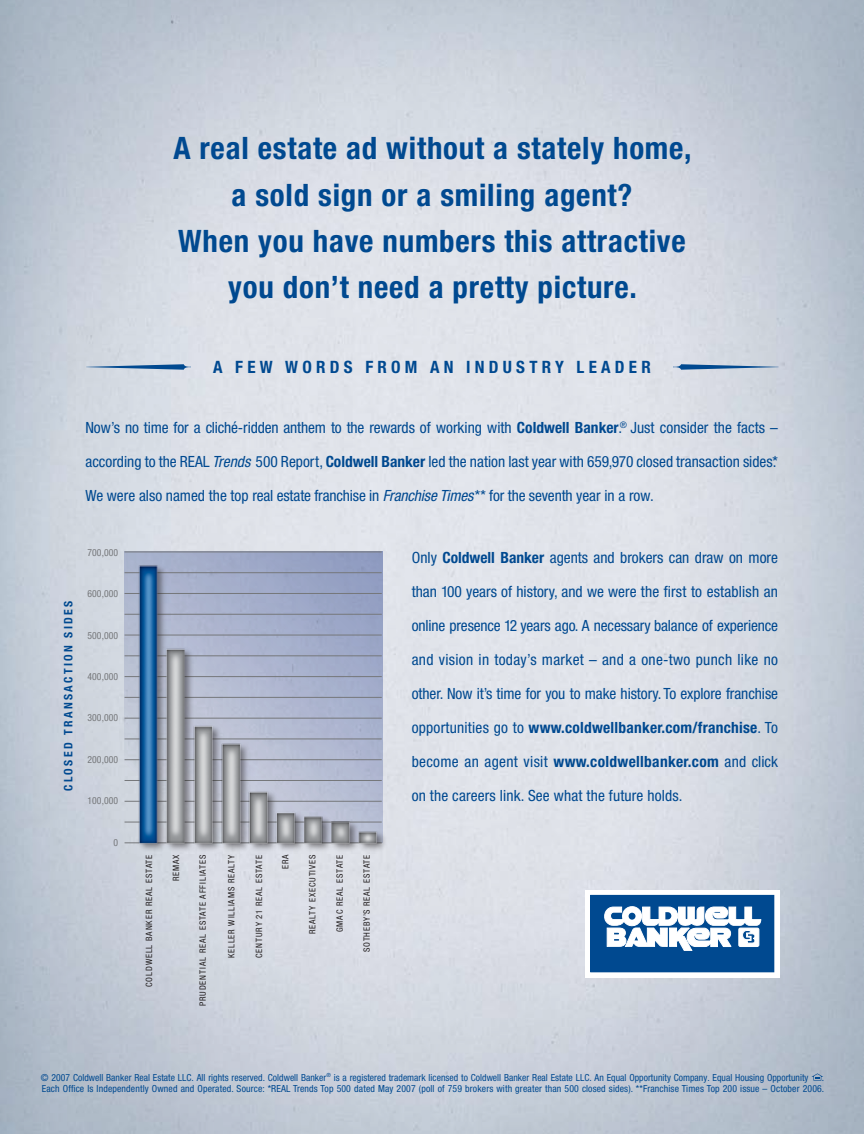
<style>
.page{position:relative;width:864px;height:1134px;background:#fff}
.page>*{position:absolute;margin:0;border:0;box-sizing:border-box;transform-origin:0 0}
.t1{font:700 condensed 30.9px/46.3px "Helvetica Neue LT Std";letter-spacing:.025em;color:#004990;text-align:center}
.t2{font:700 condensed 16.95px "Helvetica Neue LT Std";letter-spacing:.25em;color:#004990}
.t3{font:condensed 15.45px "Helvetica Neue LT Std";color:#004990}
.t4{font:condensed 15.45px "Helvetica Neue LT Std";letter-spacing:.02em;color:#004990}
.t5{font:700 condensed 15.45px "Helvetica Neue LT Std";letter-spacing:.015em;color:#004990}
.t6{font:700 condensed 11.7px "Helvetica Neue LT Std";letter-spacing:.2em;color:#004990}
.t7{font:condensed 9.75px "Helvetica Neue LT Std";letter-spacing:.005em;color:#004990}
.t8{font:condensed 9.75px "Helvetica Neue LT Std";letter-spacing:.01em;color:#76787b}
.t9{font:condensed 8.7px "Helvetica Neue LT Std";letter-spacing:.1em;color:#231f20}
.s1{font-weight:700}
.s2{font-style:italic}
.s3{font-weight:400}
</style>
<div class="page">
<svg style="left:674px;top:364px;width:105px;height:6px"></svg>
<svg style="left:590px;top:894px;width:185px;height:79px"></svg>
<div style="left:591px;top:895px;width:183px;height:77px;background:#004990"></div>
<svg style="left:604px;top:906px;width:158px;height:45px"></svg>
<svg style="left:125px;top:553px;width:9px;height:289px;background:#bec5d5"></svg>
<hr style="left:125px;top:842px;width:257px;height:1px;background:#76787b">
<hr style="left:125px;top:822px;width:257px;height:1px;background:#76787b">
<hr style="left:125px;top:801px;width:257px;height:1px;background:#76787b">
<hr style="left:125px;top:780px;width:257px;height:1px;background:#76787b">
<hr style="left:125px;top:759px;width:257px;height:1px;background:#76787b">
<hr style="left:125px;top:739px;width:257px;height:1px;background:#76787b">
<hr style="left:125px;top:718px;width:257px;height:1px;background:#76787b">
<hr style="left:125px;top:697px;width:257px;height:1px;background:#76787b">
<hr style="left:125px;top:676px;width:257px;height:1px;background:#76787b">
<hr style="left:125px;top:655px;width:257px;height:1px;background:#76787b">
<hr style="left:125px;top:635px;width:257px;height:1px;background:#76787b">
<hr style="left:125px;top:614px;width:257px;height:1px;background:#76787b">
<hr style="left:125px;top:593px;width:257px;height:1px;background:#76787b">
<hr style="left:125px;top:572px;width:257px;height:1px;background:#76787b">
<hr style="left:125px;top:552px;width:257px;height:1px;background:#76787b">
<img style="left:134px;top:548px;width:249px;height:317px">
<svg style="left:811px;top:1073px;width:12px;height:8px"></svg>
<svg style="left:86px;top:364px;width:105px;height:6px"></svg>
<h1 class="t1" style="left:173px;top:125px;width:520px">A real estate ad without a stately home, a sold sign or a smiling agent?<br>When you have numbers this attractive you don’t need a pretty picture.</h1>
<p class="t2" style="left:213px;top:356px;width:439px">A Few Words From an Industry Leader</p>
<p class="t3" style="left:86px;top:419px;width:694px">Now’s no time for a cliché-ridden anthem to the rewards of working with <span class="s1">Coldwell Banker</span>.<sup>®</sup> Just consider the facts –</p>
<p class="t3" style="left:86px;top:453px;width:694px">according to the Real <span class="s2">Trends</span> 500 Report, <span class="s1">Coldwell Banker</span> led the nation last year with 659,970 closed transaction sides.*</p>
<p class="t3" style="left:86px;top:487px;width:570px">We were also named the top real estate franchise in <span class="s2">Franchise Times</span>** for the seventh year in a row.</p>
<p class="t6" style="left:61px;top:791px;width:192px;rotate:-90deg">Cl osed Transacti on Sides</p>
<p class="t8" style="left:87px;top:547px;width:32px">700,000</p>
<p class="t8" style="left:87px;top:588px;width:32px">600,000</p>
<p class="t8" style="left:87px;top:629px;width:32px">500,000</p>
<p class="t8" style="left:87px;top:671px;width:32px">400,000</p>
<p class="t8" style="left:87px;top:712px;width:32px">300,000</p>
<p class="t8" style="left:87px;top:754px;width:32px">200,000</p>
<p class="t8" style="left:87px;top:795px;width:32px">100,000</p>
<p class="t8" style="left:114px;top:836px;width:6px">0</p>
<p class="t9" style="left:144px;top:987px;width:134px;rotate:-90deg">Coldwell Banker Real Estate</p>
<p class="t9" style="left:171px;top:881px;width:28px;rotate:-90deg">ReMax</p>
<p class="t9" style="left:198px;top:1006px;width:152px;rotate:-90deg">Prudential Real Estate Affiliates</p>
<p class="t9" style="left:226px;top:958px;width:105px;rotate:-90deg">Keller Williams Realty</p>
<p class="t9" style="left:254px;top:958px;width:105px;rotate:-90deg">Century 21 Real Estate</p>
<p class="t9" style="left:280px;top:869px;width:16px;rotate:-90deg">ERA</p>
<p class="t9" style="left:307px;top:934px;width:80px;rotate:-90deg">Realty Executives</p>
<p class="t9" style="left:335px;top:932px;width:79px;rotate:-90deg">GMAC Real Estate</p>
<p class="t9" style="left:362px;top:952px;width:99px;rotate:-90deg">Sotheby’s Real Estate</p>
<p class="t3" style="left:412px;top:548px;width:368px">Only <span class="s1">Coldwell Banker</span> agents and brokers can draw on more</p>
<p class="t3" style="left:412px;top:582px;width:368px">than 100 years of history, and we were the first to establish an</p>
<p class="t3" style="left:412px;top:617px;width:368px">online presence 12 years ago. A necessary balance of experience</p>
<p class="t4" style="left:412px;top:651px;width:368px">and vision in today’s market – and a one-two punch like no</p>
<p class="t3" style="left:412px;top:685px;width:368px">other. Now it’s time for you to make history. To explore franchise</p>
<p class="t5" style="left:412px;top:718px;width:368px"><span class="s3">opportunities go to</span> www.coldwellbanker.com/franchise<span class="s3">. To</span></p>
<p class="t4" style="left:412px;top:753px;width:368px">become an agent visit <span class="s1">www.coldwellbanker.com</span> and click</p>
<p class="t3" style="left:412px;top:787px;width:272px">on the careers link. See what the future holds.</p>
<p class="t7" style="left:41px;top:1072px;width:769px">© 2007 Coldwell Banker Real Estate LLC. All rights reserved. Coldwell Banker<sup>®</sup> is a registered trademark licensed to Coldwell Banker Real Estate LLC. An Equal Opportunity Company. Equal Housing Opportunity</p>
<p class="t7" style="left:822px;top:1072px;width:4px">.</p>
<p class="t7" style="left:42px;top:1083px;width:241px">Each Office Is Independently Owned and Operated. Source: *REAL</p>
<p class="t7" style="left:293px;top:1083px;width:533px">Trends Top 500 dated May 2007 (poll of 759 brokers with greater than 500 closed sides). **Franchise Times Top 200 issue – October 2006.</p>
</div>
